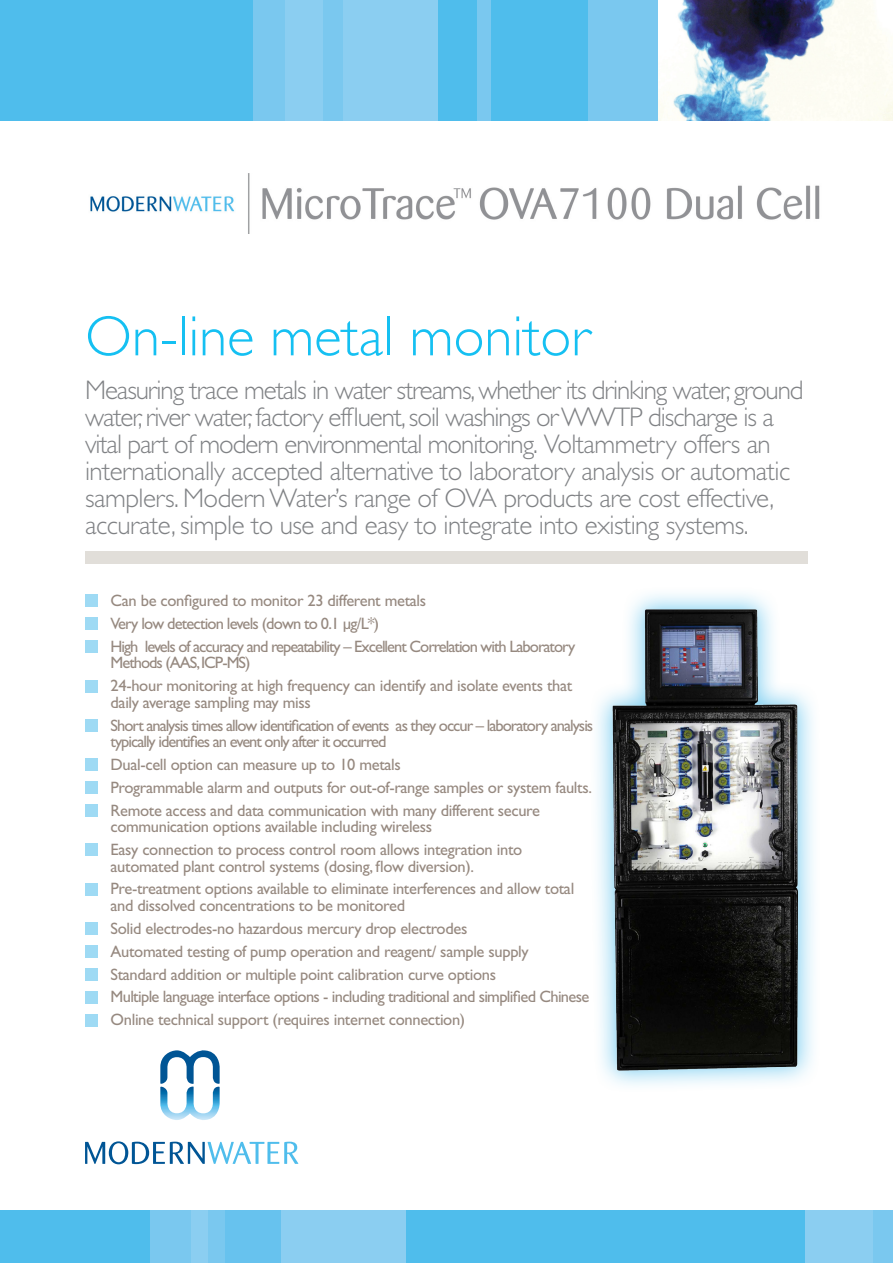
<style>
.page{position:relative;width:893px;height:1263px;background:#fff}
.page>*{position:absolute;margin:0;border:0;box-sizing:border-box;transform-origin:0 0}
.t1{font:300 57px "Gill Sans";color:#15c0f2}
.t2{font:300 27px/27px "Gill Sans";letter-spacing:-.02em;color:#808285}
.t3{font:16.5px/16.5px "Gill Sans";letter-spacing:-.02em;color:#968980}
.t4{font:16.5px/16.5px "Gill Sans";letter-spacing:-.06em;color:#968980}
.t5{font:16.5px "Gill Sans";letter-spacing:-.04em;color:#968980}
.t6{font:16.5px "Gill Sans";letter-spacing:-.05em;color:#968980}
</style>
<div class="page">
<div style="left:191px;top:1210px;width:215px;height:53px;background:#8bcef1"></div>
<div style="left:0;top:1210px;width:173px;height:53px;background:#4fbdec"></div>
<div style="left:151px;top:1210px;width:40px;height:53px;background:#7ac8ef"></div>
<div style="left:208px;top:1210px;width:17px;height:53px;background:#7ac8ef"></div>
<div style="left:406px;top:1210px;width:399px;height:53px;background:#4fbdec"></div>
<div style="left:805px;top:1210px;width:68px;height:53px;background:#8bcef1"></div>
<div style="left:873px;top:1210px;width:20px;height:53px;background:#7ac8ef"></div>
<div style="left:225px;top:1210px;width:56px;height:53px;background:#67c2ee"></div>
<svg style="left:160px;top:1050px;width:60px;height:70px"></svg>
<svg style="left:85px;top:1141px;width:213px;height:23px"></svg>
<div style="left:0;top:0;width:253px;height:120px;background:#4fbdec"></div>
<div style="left:310px;top:0;width:279px;height:120px;background:#4fbdec"></div>
<div style="left:477px;top:0;width:14px;height:120px;background:#7ac8ef"></div>
<div style="left:589px;top:0;width:70px;height:120px;background:#7ac8ef"></div>
<img style="left:658px;top:0;width:235px;height:120px">
<div style="left:253px;top:0;width:34px;height:120px;background:#7ac8ef"></div>
<div style="left:286px;top:0;width:37px;height:120px;background:#8bcef1"></div>
<div style="left:323px;top:0;width:20px;height:120px;background:#7ac8ef"></div>
<div style="left:343px;top:0;width:94px;height:120px;background:#8bcef1"></div>
<div style="left:85px;top:551px;width:723px;height:13px;background:#e1ded9"></div>
<img style="left:90px;top:174px;width:730px;height:60px">
<div style="left:589px;top:586px;width:233px;height:507px;background:#4fbdec;opacity:.75"></div>
<img style="left:589px;top:594px;width:233px;height:480px">
<div style="left:85px;top:595px;width:12px;height:12px;background:#9edaf4"></div>
<div style="left:85px;top:618px;width:12px;height:12px;background:#9edaf4"></div>
<div style="left:85px;top:640px;width:12px;height:13px;background:#9edaf4"></div>
<div style="left:85px;top:680px;width:12px;height:12px;background:#9edaf4"></div>
<div style="left:85px;top:719px;width:12px;height:12px;background:#9edaf4"></div>
<div style="left:85px;top:759px;width:12px;height:12px;background:#9edaf4"></div>
<div style="left:85px;top:781px;width:12px;height:13px;background:#9edaf4"></div>
<div style="left:85px;top:804px;width:12px;height:13px;background:#9edaf4"></div>
<div style="left:85px;top:844px;width:12px;height:12px;background:#9edaf4"></div>
<div style="left:85px;top:883px;width:12px;height:12px;background:#9edaf4"></div>
<div style="left:85px;top:922px;width:12px;height:13px;background:#9edaf4"></div>
<div style="left:85px;top:945px;width:12px;height:13px;background:#9edaf4"></div>
<div style="left:85px;top:968px;width:12px;height:13px;background:#9edaf4"></div>
<div style="left:85px;top:991px;width:12px;height:12px;background:#9edaf4"></div>
<div style="left:85px;top:1014px;width:12px;height:12px;background:#9edaf4"></div>
<p class="t1" style="left:85px;top:304px;width:507px">On-line metal monitor</p>
<p class="t2" style="left:85px;top:376px;width:720px">Measuring trace metals in water streams, whether its drinking water, ground water, river water, factory effluent, soil washings or WWTP discharge is a vital part of modern environmental monitoring. Voltammetry offers an internationally accepted alternative to laboratory analysis or automatic samplers. Modern Water’s range of OVA products are cost effective, accurate, simple to use and easy to integrate into existing systems.</p>
<p class="t3" style="left:111px;top:592px;width:317px">Can be configured to monitor 23 different metals</p>
<p class="t6" style="left:111px;top:614px;width:270px">Very low detection levels (down to 0.1 µg/L*)</p>
<p class="t4" style="left:111px;top:638px;width:466px">High levels of accuracy and repeatability – Excellent Correlation with Laboratory<br>Methods (AAS,ICP-MS)</p>
<p class="t3" style="left:111px;top:677px;width:463px">24-hour monitoring at high frequency can identify and isolate events that daily average sampling may miss</p>
<p class="t4" style="left:111px;top:717px;width:484px">Short analysis times allow identification of events as they occur – laboratory analysis typically identifies an event only after it occurred</p>
<p class="t3" style="left:111px;top:756px;width:292px">Dual-cell option can measure up to 10 metals</p>
<p class="t3" style="left:111px;top:779px;width:483px">Programmable alarm and outputs for out-of-range samples or system faults.</p>
<p class="t3" style="left:111px;top:802px;width:431px">Remote access and data communication with many different secure communication options available including wireless</p>
<p class="t3" style="left:111px;top:841px;width:413px">Easy connection to process control room allows integration into automated plant control systems (dosing, flow diversion).</p>
<p class="t3" style="left:111px;top:881px;width:465px">Pre-treatment options available to eliminate interferences and allow total and dissolved concentrations to be monitored</p>
<p class="t3" style="left:111px;top:920px;width:358px">Solid electrodes-no hazardous mercury drop electrodes</p>
<p class="t3" style="left:111px;top:943px;width:420px">Automated testing of pump operation and reagent/ sample supply</p>
<p class="t3" style="left:111px;top:966px;width:387px">Standard addition or multiple point calibration curve options</p>
<p class="t5" style="left:111px;top:987px;width:480px">Multiple language interface options - including traditional and simplified Chinese</p>
<p class="t3" style="left:111px;top:1012px;width:356px">Online technical support (requires internet connection)</p>
</div>
